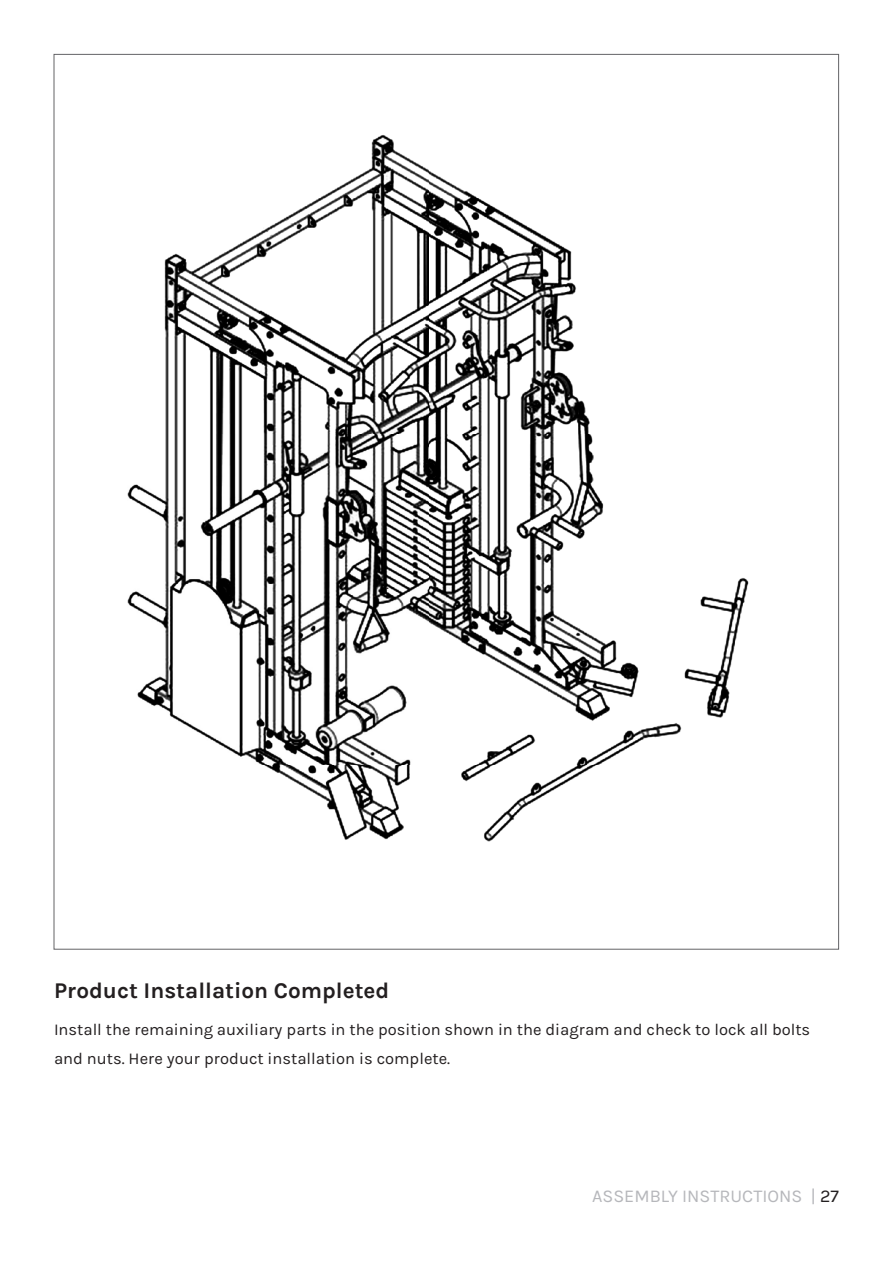
<style>
.page{position:relative;width:893px;height:1263px;background:#fff}
.page>*{position:absolute;margin:0;border:0;box-sizing:border-box;transform-origin:0 0}
.t1{font:700 22.5px "Karla";color:#231f20}
.t2{font:18px "Karla";color:#b6b7bb}
.t3{font:16.5px/28.8px "Karla";color:#231f20}
.s1{color:#231f20}
</style>
<div class="page">
<img style="left:127px;top:135px;width:622px;height:707px">
<p class="t1" style="left:54px;top:977px;width:337px">Product Installation Completed</p>
<p class="t3" style="left:54px;top:1015px;width:758px">Install the remaining auxiliary parts in the position shown in the diagram and check to lock all bolts and nuts. Here your product installation is complete.</p>
<p class="t2" style="left:592px;top:1186px;width:248px">ASSEMBLY INSTRUCTIONS | <span class="s1">27</span></p>
</div>
